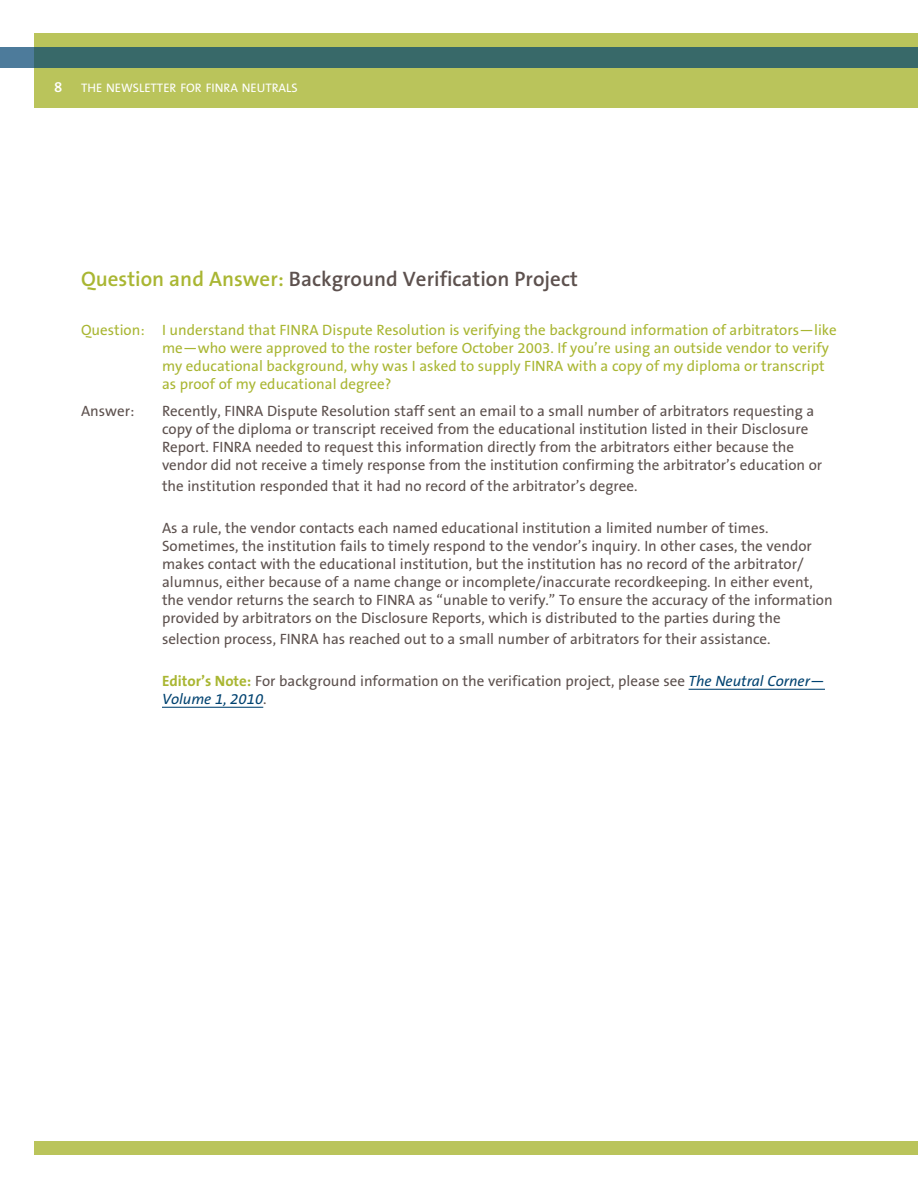
<style>
.page{position:relative;width:918px;height:1188px;background:#fff}
.page>*{position:absolute;margin:0;border:0;box-sizing:border-box;transform-origin:0 0}
.text_head{font:600 21px "The Sans B6";color:#5d514e}
.text_answer{font:15px/18px "The Sans B5 Plain";color:#5d514e}
.text_question{font:15px/18px "The Sans B5 Plain";color:#a9b632}
.t1{font:600 15px "The Sans B6";color:#fff}
.t2{font:12.3px "The Sans B5 Plain";color:#fff}
.s1{color:#a9b632}
.s2{font-family:"The Sans B7";font-weight:700;color:#a9b632}
.s3{font-style:italic;color:#004270}
</style>
<div class="page">
<div style="left:34px;top:34px;width:884px;height:74px;background:#bac45b"></div>
<div style="left:0;top:47px;width:917px;height:21px;background:#386969"></div>
<div style="left:34px;top:1141px;width:883px;height:13px;background:#bac45b"></div>
<hr style="left:689px;top:689px;width:136px;height:1px;background:#004270">
<hr style="left:162px;top:707px;width:101px;height:1px;background:#004270">
<p class="t1" style="left:54px;top:79px;width:10px">8</p>
<p class="t2" style="left:81px;top:81px;width:218px">THE NEWSLETTER FOR FINRA NEUTRALS</p>
<p class="text_head" style="left:81px;top:267px;width:498px"><span class="s1">Question and Answer:</span> Background Verification Project</p>
<p class="text_question" style="left:162px;top:321px;width:676px;text-indent:-81px">Question: I understand that FINRA Dispute Resolution is verifying the background information of arbitrators—like me—who were approved to the roster before October 2003. If you’re using an outside vendor to verify my educational background, why was I asked to supply FINRA with a copy of my diploma or transcript as proof of my educational degree?</p>
<p class="text_answer" style="left:81px;top:402px;width:55px">Answer:</p>
<p class="text_answer" style="left:162px;top:402px;width:662px">Recently, FINRA Dispute Resolution staff sent an email to a small number of arbitrators requesting a copy of the diploma or transcript received from the educational institution listed in their Disclosure Report. FINRA needed to request this information directly from the arbitrators either because the vendor did not receive a timely response from the institution confirming the arbitrator’s education or</p>
<p class="text_answer" style="left:162px;top:477px;width:477px">the institution responded that it had no record of the arbitrator’s degree.</p>
<p class="text_answer" style="left:162px;top:519px;width:672px">As a rule, the vendor contacts each named educational institution a limited number of times.<br>Sometimes, the institution fails to timely respond to the vendor’s inquiry. In other cases, the vendor makes contact with the educational institution, but the institution has no record of the arbitrator/ alumnus, either because of a name change or incomplete/inaccurate recordkeeping. In either event, the vendor returns the search to FINRA as “unable to verify.” To ensure the accuracy of the information provided by arbitrators on the Disclosure Reports, which is distributed to the parties during the</p>
<p class="text_answer" style="left:162px;top:630px;width:610px">selection process, FINRA has reached out to a small number of arbitrators for their assistance.</p>
<p class="text_answer" style="left:162px;top:672px;width:664px"><span class="s2">Editor’s Note:</span> For background information on the verification project, please see <span class="s3">The Neutral Corner—<br>Volume 1, 2010</span>.</p>
</div>
